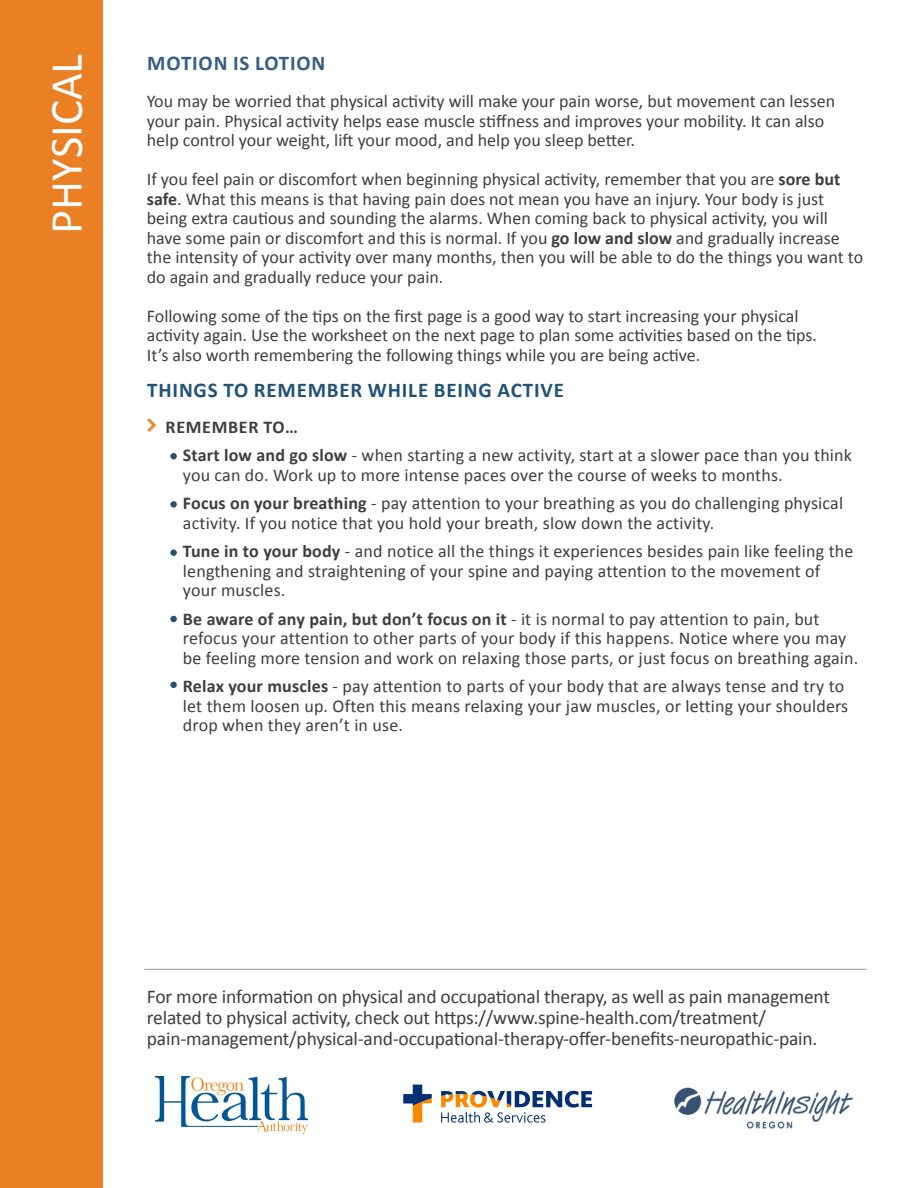
<style>
.page{position:relative;width:918px;height:1188px;background:#fff}
.page>*{position:absolute;margin:0;border:0;box-sizing:border-box;transform-origin:0 0}
.t1{font:46.5px "Calibri";color:#fff}
.t2{font:700 21px "Calibri";letter-spacing:.04em;color:#215278}
.t3{font:700 21px "Calibri";letter-spacing:.04em;color:#375d82}
.t4{font:19.5px/21px "Calibri";letter-spacing:-.01em;color:#3e3e3f}
.t5{font:18px/19.5px "Calibri";color:#3e3e3f}
.t6{font:700 18px "Calibri";letter-spacing:.04em;color:#3e3e3f}
.s1{font-weight:700}
</style>
<div class="page">
<img style="left:674px;top:1087px;width:179px;height:42px">
<hr style="left:144px;top:969px;width:722px;height:1px;background:#9c9c9d">
<img style="left:155px;top:1077px;width:152px;height:57px">
<svg style="left:403px;top:1085px;width:189px;height:38px"></svg>
<div style="left:0;top:0;width:102px;height:1188px;background:#ea8023"></div>
<div style="left:170px;top:453px;width:7px;height:6px;background:#215278;border-radius:50%"></div>
<div style="left:170px;top:501px;width:7px;height:7px;background:#215278;border-radius:50%"></div>
<div style="left:170px;top:549px;width:7px;height:7px;background:#215278;border-radius:50%"></div>
<div style="left:170px;top:616px;width:7px;height:6px;background:#215278;border-radius:50%"></div>
<div style="left:170px;top:682px;width:7px;height:6px;background:#215278;border-radius:50%"></div>
<p class="t1" style="left:38px;top:234px;width:181px;rotate:-90deg">PHYSICAL</p>
<p class="t3" style="left:147px;top:50px;width:180px">MOTION IS LOTION</p>
<p class="t5" style="left:147px;top:91px;width:690px">You may be worried that physical activity will make your pain worse, but movement can lessen your pain. Physical activity helps ease muscle stiffness and improves your mobility. It can also help control your weight, lift your mood, and help you sleep better.</p>
<p class="t5" style="left:147px;top:169px;width:718px">If you feel pain or discomfort when beginning physical activity, remember that you are <span class="s1">sore but safe</span>. What this means is that having pain does not mean you have an injury. Your body is just being extra cautious and sounding the alarms. When coming back to physical activity, you will have some pain or discomfort and this is normal. If you <span class="s1">go low and slow</span> and gradually increase the intensity of your activity over many months, then you will be able to do the things you want to do again and gradually reduce your pain.</p>
<p class="t5" style="left:147px;top:305px;width:672px">Following some of the tips on the first page is a good way to start increasing your physical activity again. Use the worksheet on the next page to plan some activities based on the tips.<br>It’s also worth remembering the following things while you are being active.</p>
<p class="t2" style="left:147px;top:377px;width:418px">THINGS TO REMEMBER WHILE BEING ACTIVE</p>
<p class="t6" style="left:165px;top:415px;width:134px">REMEMBER TO…</p>
<p class="t5" style="left:183px;top:445px;width:671px"><span class="s1">Start low and go slow</span> - when starting a new activity, start at a slower pace than you think you can do. Work up to more intense paces over the course of weeks to months.</p>
<p class="t5" style="left:183px;top:493px;width:662px"><span class="s1">Focus on your breathing</span> - pay attention to your breathing as you do challenging physical activity. If you notice that you hold your breath, slow down the activity.</p>
<p class="t5" style="left:183px;top:541px;width:672px"><span class="s1">Tune in to your body</span> - and notice all the things it experiences besides pain like feeling the lengthening and straightening of your spine and paying attention to the movement of your muscles.</p>
<p class="t5" style="left:183px;top:608px;width:677px"><span class="s1">Be aware of any pain, but don’t focus on it</span> - it is normal to pay attention to pain, but refocus your attention to other parts of your body if this happens. Notice where you may be feeling more tension and work on relaxing those parts, or just focus on breathing again.</p>
<p class="t5" style="left:183px;top:676px;width:667px"><span class="s1">Relax your muscles</span> - pay attention to parts of your body that are always tense and try to let them loosen up. Often this means relaxing your jaw muscles, or letting your shoulders drop when they aren’t in use.</p>
<p class="t4" style="left:147px;top:985px;width:685px">For more information on physical and occupational therapy, as well as pain management related to physical activity, check out https://www.spine-health.com/treatment/ pain-management/physical-and-occupational-therapy-offer-benefits-neuropathic-pain.</p>
</div>
